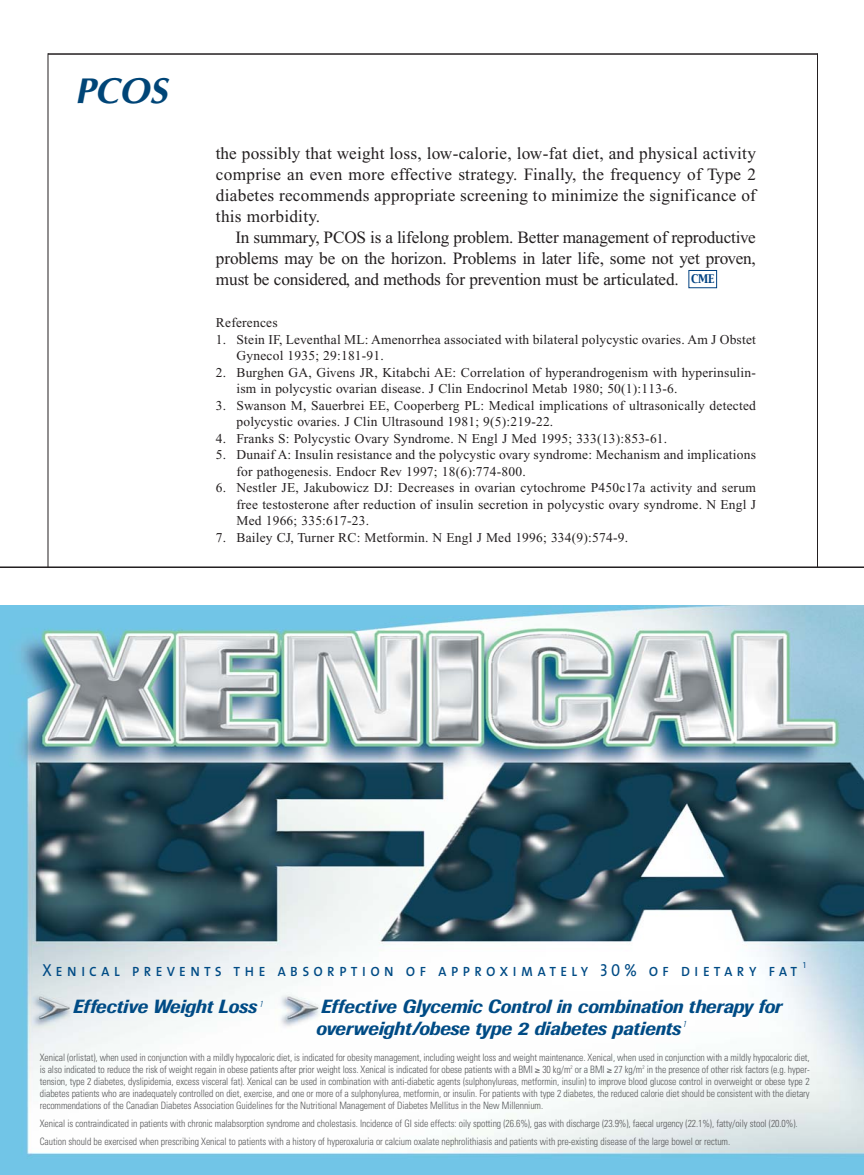
<style>
.page{position:relative;width:864px;height:1175px;background:#fff}
.page>*{position:absolute;margin:0;border:0;box-sizing:border-box;transform-origin:0 0}
.t1{font:italic 700 36px "Optima";color:#004577}
.t2{font:italic 500 18.9px/21.8px "Imago";letter-spacing:-.005em;color:#004b85}
.t3{font:17.4px "The Sans Caps";letter-spacing:.255em;color:#004b85;scale:.9 1}
.t4{font:17.25px/21px "Times New Roman";letter-spacing:.01em;color:#231f20;text-align:justify}
.t5{font:13.5px/16.5px "Times New Roman";letter-spacing:.015em;color:#231f20}
.t6{font:10.5px "Capitals";color:#004181}
.t7{font:300 condensed 10.2px/12.1px "Univers";letter-spacing:-.01em;color:#58595b;text-align:justify;scale:.96 1}
.t8{font:8.7px "The Sans Caps";color:#004b85;scale:.9 1}
</style>
<div class="page">
<hr style="left:48px;top:53px;width:770px;height:2px;background:#231f20">
<hr style="left:48px;top:53px;width:1px;height:514px;background:#231f20">
<hr style="left:817px;top:53px;width:1px;height:514px;background:#231f20">
<hr style="left:0;top:566px;width:864px;height:2px;background:#231f20">
<img style="left:0;top:606px;width:864px;height:568px">
<div style="left:688px;top:270px;width:29px;height:18px;border:1px solid #004181"></div>
<h1 class="t1" style="left:75px;top:75px;width:94px">PCOS</h1>
<p class="t4" style="left:216px;top:144px;width:542px">the possibly that weight loss, low-calorie, low-fat diet, and physical activity comprise an even more effective strategy. Finally, the frequency of Type 2 diabetes recommends appropriate screening to minimize the significance of this morbidity.</p>
<h3 class="t4" style="left:216px;top:228px;width:541px;text-indent:19px">In summary, PCOS is a lifelong problem. Better management of reproductive problems may be on the horizon. Problems in later life, some not yet proven, must be considered, and methods for prevention must be articulated.</h3>
<h3 class="t5" style="left:216px;top:316px;width:63px">References</h3>
<h3 class="t5" style="left:237px;top:332px;width:521px;text-indent:-21px">1. Stein IF, Leventhal ML: Amenorrhea associated with bilateral polycystic ovaries. Am J Obstet<br>Gynecol 1935; 29:181-91.</h3>
<h3 class="t5" style="left:237px;top:365px;width:521px;text-indent:-21px">2. Burghen GA, Givens JR, Kitabchi AE: Correlation of hyperandrogenism with hyperinsulin&shy;ism in polycystic ovarian disease. J Clin Endocrinol Metab 1980; 50(1):113-6.</h3>
<h3 class="t5" style="left:237px;top:398px;width:521px;text-indent:-21px">3. Swanson M, Sauerbrei EE, Cooperberg PL: Medical implications of ultrasonically detected polycystic ovaries. J Clin Ultrasound 1981; 9(5):219-22.</h3>
<h3 class="t5" style="left:216px;top:431px;width:453px">4. Franks S: Polycystic Ovary Syndrome. N Engl J Med 1995; 333(13):853-61.</h3>
<h3 class="t5" style="left:237px;top:448px;width:521px;text-indent:-21px">5. Dunaif A: Insulin resistance and the polycystic ovary syndrome: Mechanism and implications for pathogenesis. Endocr Rev 1997; 18(6):774-800.</h3>
<h3 class="t5" style="left:237px;top:481px;width:521px;text-align:justify;text-indent:-21px">6. Nestler JE, Jakubowicz DJ: Decreases in ovarian cytochrome P450c17a activity and serum free testosterone after reduction of insulin secretion in polycystic ovary syndrome. N Engl J Med 1966; 335:617-23.</h3>
<h3 class="t5" style="left:216px;top:530px;width:414px">7. Bailey CJ, Turner RC: Metformin. N Engl J Med 1996; 334(9):574-9.</h3>
<p class="t6" style="left:691px;top:273px;width:25px">CME</p>
<h3 class="t3" style="left:42px;top:960px;width:840px">Xenical prevents the absorption of approximately 30% of dietary fat</h3>
<p class="t8" style="left:803px;top:960px;width:5px">1</p>
<h2 class="t2" style="left:73px;top:997px;width:192px">Effective Weight Loss <sup>1</sup></h2>
<h2 class="t2" style="left:316px;top:997px;width:467px">Effective Glycemic Control in combination therapy for overweight/obese type 2 diabetes patients <sup>1</sup></h2>
<p class="t7" style="left:40px;top:1051px;width:803px">Xenical (orlistat), when used in conjunction with a mildly hypocaloric diet, is indicated for obesity management, including weight loss and weight maintenance. Xenical, when used in conjunction with a mildly hypocaloric diet, is also indicated to reduce the risk of weight regain in obese patients after prior weight loss. Xenical is indicated for obese patients with a BMI ≥ 30 kg/m<sup>2</sup> or a BMI ≥ 27 kg/m<sup>2</sup> in the presence of other risk factors (e.g. hyper&shy;tension, type 2 diabetes, dyslipidemia, excess visceral fat). Xenical can be used in combination with anti-diabetic agents (sulphonylureas, metformin, insulin) to improve blood glucose control in overweight or obese type 2 diabetes patients who are inadequately controlled on diet, exercise, and one or more of a sulphonylurea, metformin, or insulin. For patients with type 2 diabetes, the reduced calorie diet should be consistent with the dietary recommendations of the Canadian Diabetes Association Guidelines for the Nutritional Management of Diabetes Mellitus in the New Millennium.</p>
<p class="t7" style="left:40px;top:1115px;width:791px;line-height:18px">Xenical is contraindicated in patients with chronic malabsorption syndrome and cholestasis. Incidence of GI side effects: oily spotting (26.6%), gas with discharge (23.9%), faecal urgency (22.1%), fatty/oily stool (20.0%).<br>Caution should be exercised when prescribing Xenical to patients with a history of hyperoxaluria or calcium oxalate nephrolithiasis and patients with pre-existing disease of the large bowel or rectum.</p>
</div>
